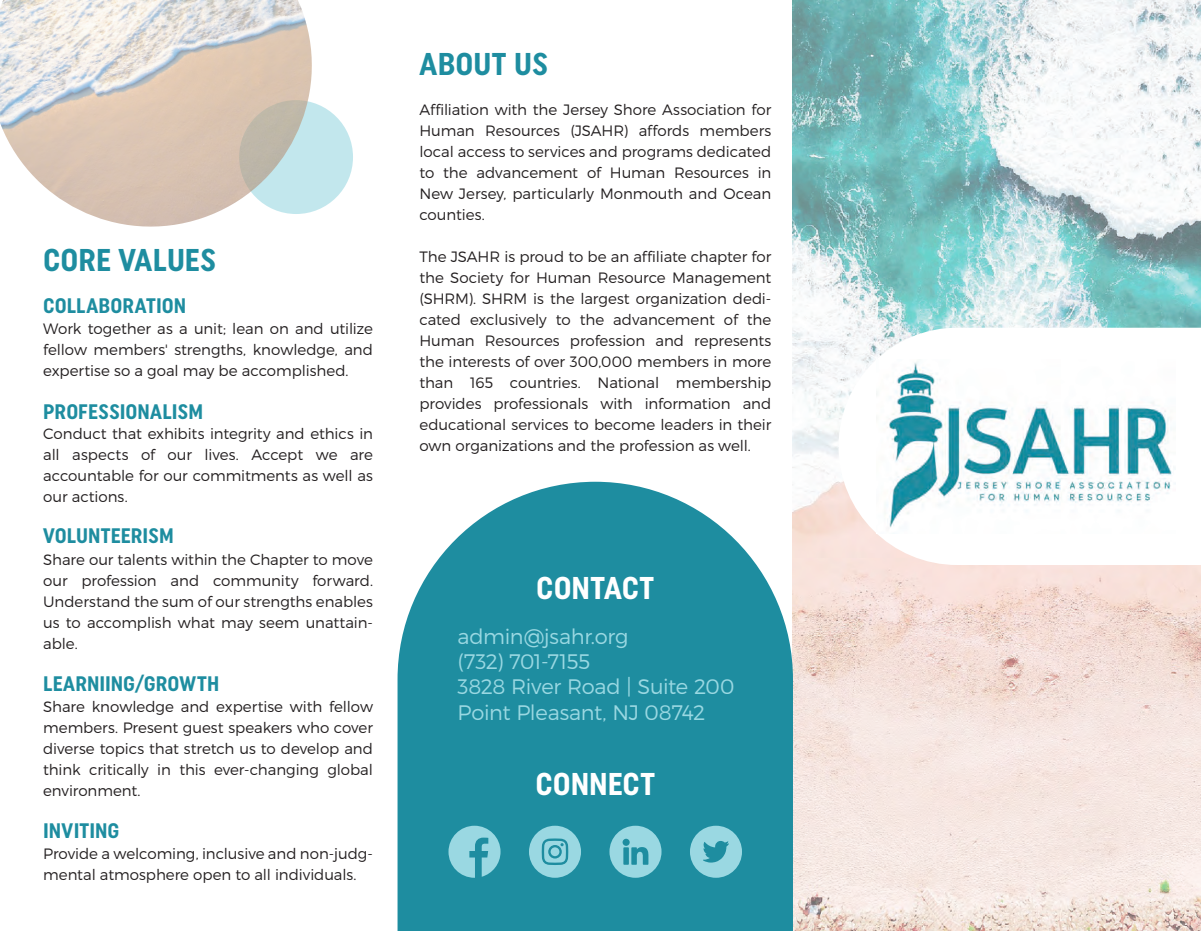
<style>
.page{position:relative;width:1201px;height:931px;background:#fff}
.page>*{position:absolute;margin:0;border:0;box-sizing:border-box;transform-origin:0 0}
.t1{font:700 31.5px "Uniform Condensed";letter-spacing:.005em;color:#1e8da0}
.t2{font:700 31.5px "Uniform Condensed";color:#fff}
.t3{font:300 21px/25.2px "Montserrat";letter-spacing:-.015em;color:#9ad8e2}
.t4{font:700 21px "Uniform Condensed";letter-spacing:.005em;color:#1e8da0}
.t5{font:300 15px/21px "Montserrat";letter-spacing:-.005em;color:#231f20;text-align:justify}
</style>
<div class="page">
<img style="left:795px;top:0;width:406px;height:931px">
<svg style="left:839px;top:328px;width:362px;height:237px"></svg>
<img style="left:877px;top:360px;width:298px;height:173px">
<svg style="left:400px;top:482px;width:391px;height:449px;background:#3397a9"></svg>
<svg style="left:529px;top:826px;width:52px;height:52px;background:#71bfcc"></svg>
<svg style="left:609px;top:826px;width:53px;height:52px;background:#6dbdca"></svg>
<svg style="left:690px;top:826px;width:52px;height:52px;background:#6ebdca"></svg>
<svg style="left:448px;top:826px;width:53px;height:52px;background:#6cbcc9"></svg>
<div style="left:239px;top:100px;width:114px;height:114px;background:#c2e7ed;border-radius:50%"></div>
<img style="left:0;top:0;width:332px;height:227px">
<svg style="left:397px;top:649px;width:3px;height:282px"></svg>
<svg style="left:791px;top:0;width:4px;height:931px"></svg>
<h1 class="t1" style="left:43px;top:241px;width:174px">CORE VALUES</h1>
<h2 class="t4" style="left:43px;top:293px;width:144px">COLLABORATION</h2>
<p class="t5" style="left:43px;top:318px;width:331px">Work together as a unit; lean on and utilize fellow members' strengths, knowledge, and expertise so a goal may be accomplished.</p>
<h2 class="t4" style="left:43px;top:399px;width:161px">PROFESSIONALISM</h2>
<p class="t5" style="left:43px;top:423px;width:331px">Conduct that exhibits integrity and ethics in all aspects of our lives. Accept we are accountable for our commitments as well as our actions.</p>
<h2 class="t4" style="left:43px;top:523px;width:132px">VOLUNTEERISM</h2>
<p class="t5" style="left:43px;top:549px;width:331px">Share our talents within the Chapter to move our profession and community forward.<br>Understand the sum of our strengths enables us to accomplish what may seem unattain&shy;able.</p>
<h2 class="t4" style="left:43px;top:671px;width:178px">LEARNIING/GROWTH</h2>
<p class="t5" style="left:43px;top:696px;width:331px">Share knowledge and expertise with fellow members. Present guest speakers who cover diverse topics that stretch us to develop and think critically in this ever-changing global environment.</p>
<h2 class="t4" style="left:43px;top:818px;width:78px">INVITING</h2>
<p class="t5" style="left:43px;top:843px;width:331px">Provide a welcoming, inclusive and non-judg&shy;mental atmosphere open to all individuals.</p>
<h1 class="t1" style="left:419px;top:45px;width:130px">ABOUT US</h1>
<p class="t5" style="left:419px;top:99px;width:353px">Affiliation with the Jersey Shore Association for Human Resources (JSAHR) affords members local access to services and programs dedicated to the advancement of Human Resources in New Jersey, particularly Monmouth and Ocean counties.</p>
<p class="t5" style="left:419px;top:246px;width:353px">The JSAHR is proud to be an affiliate chapter for the Society for Human Resource Management (SHRM). SHRM is the largest organization dedi&shy;cated exclusively to the advancement of the Human Resources profession and represents the interests of over 300,000 members in more than 165 countries. National membership provides professionals with information and educational services to become leaders in their own organizations and the profession as well.</p>
<h1 class="t2" style="left:536px;top:569px;width:119px">CONTACT</h1>
<h2 class="t3" style="left:457px;top:624px;width:278px">admin@jsahr.org<br>(732) 701-7155<br>3828 River Road | Suite 200<br>Point Pleasant, NJ 08742</h2>
<h1 class="t2" style="left:535px;top:765px;width:121px">CONNECT</h1>
</div>
